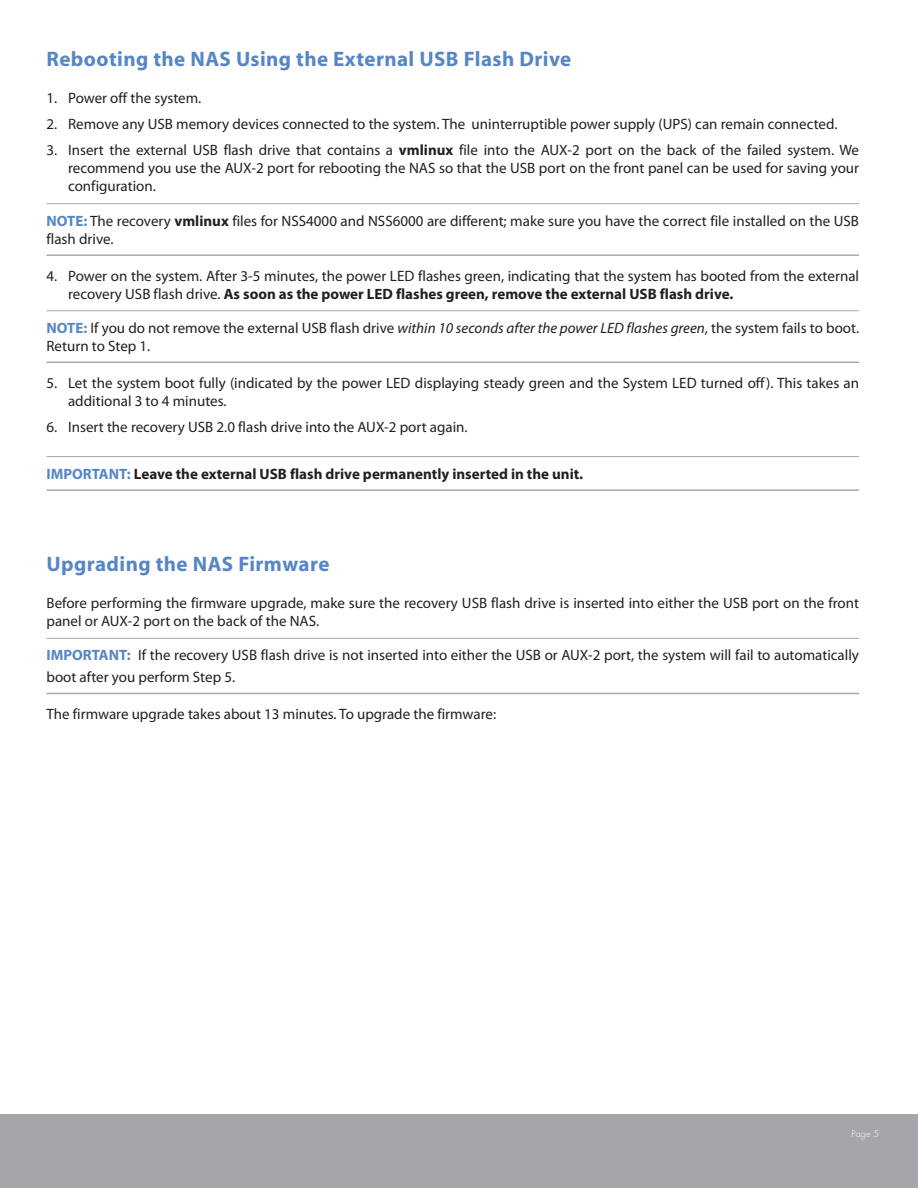
<style>
.page{position:relative;width:918px;height:1188px;background:#fff}
.page>*{position:absolute;margin:0;border:0;box-sizing:border-box;transform-origin:0 0}
.t1{font:700 21px "Myriad";letter-spacing:.02em;color:#5786c5}
.t2{font:15px/18px "Myriad Pro";color:#231f20}
.t3{font:700 15px "Myriad Pro";color:#231f20}
.t4{font:300 9px "Futura";color:#fff}
.s1{font-weight:700}
.s2{font-weight:700;color:#5786c5}
.s3{font-style:italic}
.s4{color:#5786c5}
</style>
<div class="page">
<div style="left:0;top:1115px;width:918px;height:73px;background:#a5a6aa"></div>
<hr style="left:46px;top:203px;width:813px;height:1px;background:#a8a9ad">
<hr style="left:46px;top:254px;width:813px;height:2px;background:#a8a9ad">
<hr style="left:46px;top:310px;width:813px;height:1px;background:#a8a9ad">
<hr style="left:46px;top:362px;width:813px;height:1px;background:#a8a9ad">
<hr style="left:46px;top:456px;width:813px;height:1px;background:#a8a9ad">
<hr style="left:46px;top:489px;width:813px;height:2px;background:#a8a9ad">
<hr style="left:46px;top:638px;width:813px;height:1px;background:#a8a9ad">
<hr style="left:46px;top:693px;width:813px;height:1px;background:#a8a9ad">
<h1 class="t1" style="left:46px;top:48px;width:526px">Rebooting the NAS Using the External USB Flash Drive</h1>
<p class="t2" style="left:46px;top:89px;width:156px">1. Power off the system.</p>
<p class="t2" style="left:46px;top:115px;width:793px">2. Remove any USB memory devices connected to the system. The uninterruptible power supply (UPS) can remain connected.</p>
<p class="t2" style="left:68px;top:141px;width:793px;text-align:justify;text-indent:-22px">3. Insert the external USB flash drive that contains a <span class="s1">vmlinux</span> file into the AUX-2 port on the back of the failed system. We recommend you use the AUX-2 port for rebooting the NAS so that the USB port on the front panel can be used for saving your configuration.</p>
<p class="t2" style="left:46px;top:211px;width:814px"><span class="s2">NOTE:</span> The recovery <span class="s1">vmlinux</span> files for NSS4000 and NSS6000 are different; make sure you have the correct file installed on the USB flash drive.</p>
<p class="t2" style="left:68px;top:266px;width:793px;text-indent:-22px">4. Power on the system. After 3-5 minutes, the power LED flashes green, indicating that the system has booted from the external recovery USB flash drive. <span class="s1">As soon as the power LED flashes green, remove the external USB flash drive.</span></p>
<p class="t2" style="left:46px;top:318px;width:814px"><span class="s2">NOTE:</span> If you do not remove the external USB flash drive <span class="s3">within 10 seconds after the power LED flashes green</span>, the system fails to boot.<br>Return to Step 1.</p>
<p class="t2" style="left:68px;top:373px;width:793px;text-indent:-22px">5. Let the system boot fully (indicated by the power LED displaying steady green and the System LED turned off). This takes an additional 3 to 4 minutes.</p>
<p class="t2" style="left:46px;top:417px;width:423px">6. Insert the recovery USB 2.0 flash drive into the AUX-2 port again.</p>
<p class="t3" style="left:46px;top:464px;width:538px"><span class="s4">IMPORTANT:</span> Leave the external USB flash drive permanently inserted in the unit.</p>
<h1 class="t1" style="left:46px;top:553px;width:284px">Upgrading the NAS Firmware</h1>
<p class="t2" style="left:46px;top:594px;width:814px">Before performing the firmware upgrade, make sure the recovery USB flash drive is inserted into either the USB port on the front panel or AUX-2 port on the back of the NAS.</p>
<p class="t2" style="left:46px;top:644px;width:814px;line-height:21.6px"><span class="s2">IMPORTANT:</span> If the recovery USB flash drive is not inserted into either the USB or AUX-2 port, the system will fail to automatically boot after you perform Step 5.</p>
<p class="t2" style="left:46px;top:705px;width:451px">The firmware upgrade takes about 13 minutes. To upgrade the firmware:</p>
<p class="t4" style="left:852px;top:1129px;width:29px">Page 5</p>
</div>
